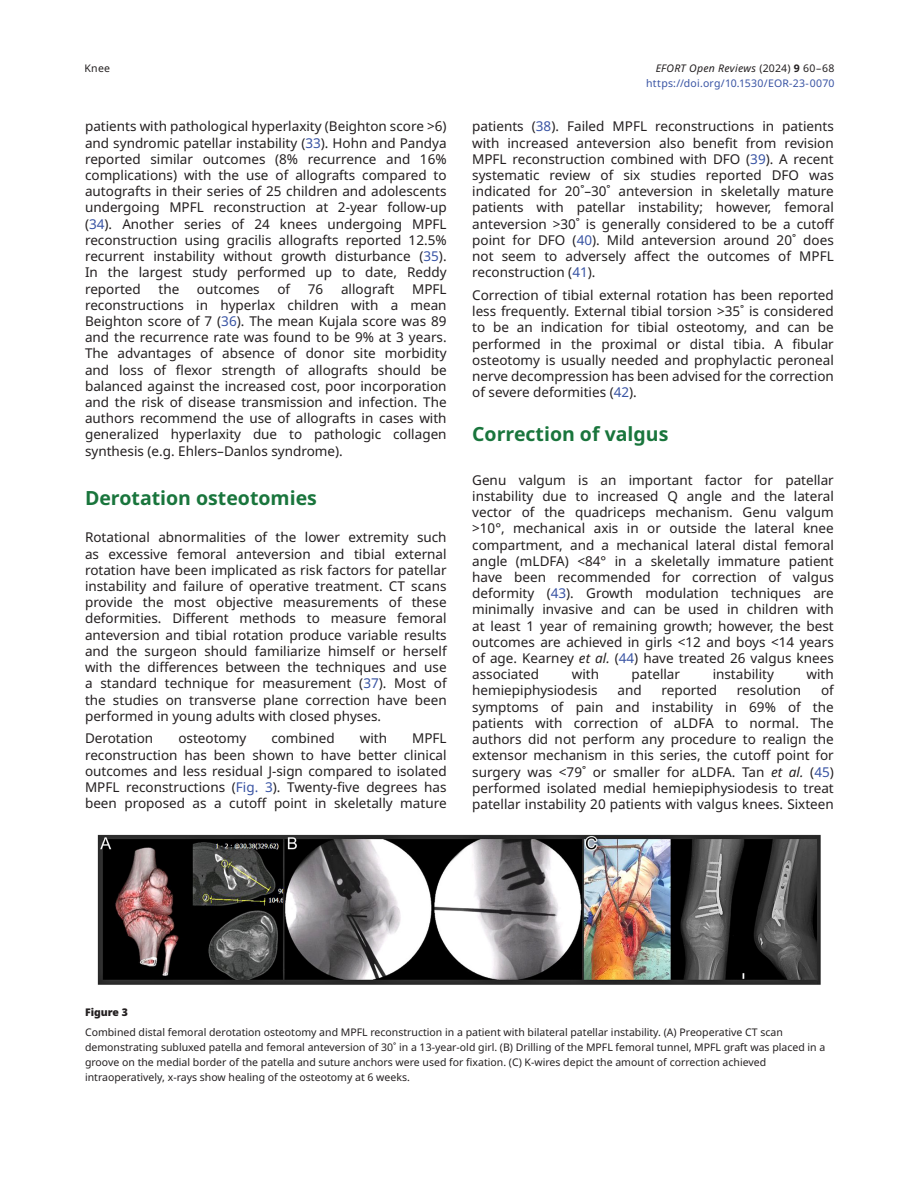
<style>
.page{position:relative;width:919px;height:1187px;background:#fff}
.page>*{position:absolute;margin:0;border:0;box-sizing:border-box;transform-origin:0 0}
.t1{font:700 19.5px "Noto Sans";color:#19753c}
.TXT{font:13.5px/16.2px "Noto Sans";color:#231f20;text-align:justify}
.TXI{font:13.5px/16.2px "Noto Sans";color:#231f20;text-align:justify}
.FC{font:10.5px/15px "Noto Sans";color:#231f20}
.t2{font:10.5px/15px "Noto Sans";letter-spacing:.02em;color:#3853a3;text-align:right}
.FC-2{font:900 10.5px "Noto Sans";color:#231f20}
.s1{color:#3853a3}
.s2{font-style:italic;color:#231f20}
.s3{color:#231f20}
.s4{font-weight:700;color:#231f20}
.s5{font-style:italic}
</style>
<div class="page">
<img style="left:98px;top:834px;width:723px;height:151px">
<p class="FC" style="left:84px;top:61px;width:27px">Knee</p>
<p class="TXT" style="left:85px;top:119px;width:363px">patients with pathological hyperlaxity (Beighton score &gt;6) and syndromic patellar instability (<span class="s1">33</span>). Hohn and Pandya reported similar outcomes (8% recurrence and 16% complications) with the use of allografts compared to autografts in their series of 25 children and adolescents undergoing MPFL reconstruction at 2-year follow-up (<span class="s1">34</span>). Another series of 24 knees undergoing MPFL reconstruction using gracilis allografts reported 12.5% recurrent instability without growth disturbance (<span class="s1">35</span>).<br>In the largest study performed up to date, Reddy reported</p>
<p class="TXT" style="left:158px;top:281px;width:22px">the</p>
<p class="TXT" style="left:197px;top:281px;width:64px">outcomes</p>
<p class="TXT" style="left:277px;top:281px;width:14px">of</p>
<p class="TXT" style="left:308px;top:281px;width:17px">76</p>
<p class="TXT" style="left:341px;top:281px;width:55px">allograft</p>
<p class="TXT" style="left:85px;top:281px;width:363px;text-indent:327px">MPFL reconstructions in hyperlax children with a mean Beighton score of 7 (<span class="s1">36</span>). The mean Kujala score was 89 and the recurrence rate was found to be 9% at 3 years.<br>The advantages of absence of donor site morbidity and loss of flexor strength of allografts should be balanced against the increased cost, poor incorporation and the risk of disease transmission and infection. The authors recommend the use of allografts in cases with generalized hyperlaxity due to pathologic collagen synthesis (e.g. Ehlers–Danlos syndrome).</p>
<h1 class="t1" style="left:85px;top:487px;width:233px">Derotation osteotomies</h1>
<p class="TXT" style="left:85px;top:529px;width:363px">Rotational abnormalities of the lower extremity such as excessive femoral anteversion and tibial external rotation have been implicated as risk factors for patellar instability and failure of operative treatment. CT scans provide the most objective measurements of these deformities. Different methods to measure femoral anteversion and tibial rotation produce variable results and the surgeon should familiarize himself or herself with the differences between the techniques and use a standard technique for measurement (<span class="s1">37</span>). Most of the studies on transverse plane correction have been performed in young adults with closed physes.</p>
<p class="TXI" style="left:85px;top:730px;width:70px">Derotation</p>
<p class="TXI" style="left:178px;top:730px;width:69px">osteotomy</p>
<p class="TXI" style="left:271px;top:730px;width:65px">combined</p>
<p class="TXI" style="left:360px;top:730px;width:29px">with</p>
<p class="TXI" style="left:85px;top:730px;width:363px;text-indent:327px">MPFL reconstruction has been shown to have better clinical outcomes and less residual J-sign compared to isolated MPFL reconstructions (<span class="s1">Fig. 3</span>). Twenty-five degrees has been proposed as a cutoff point in skeletally mature</p>
<p class="t2" style="left:646px;top:61px;width:190px"><span class="s2">EFORT Open Reviews</span> <span class="s3">(2024)</span> <span class="s4">9</span> <span class="s3">60–68 </span>https://doi.org/10.1530/EOR-23-0070</p>
<p class="TXI" style="left:472px;top:119px;width:363px">patients (<span class="s1">38</span>). Failed MPFL reconstructions in patients with increased anteversion also benefit from revision MPFL reconstruction combined with DFO (<span class="s1">39</span>). A recent systematic review of six studies reported DFO was indicated for 20˚–30˚ anteversion in skeletally mature patients with patellar instability; however, femoral anteversion &gt;30˚ is generally considered to be a cutoff point for DFO (<span class="s1">40</span>). Mild anteversion around 20˚ does not seem to adversely affect the outcomes of MPFL reconstruction (<span class="s1">41</span>).</p>
<p class="TXI" style="left:472px;top:287px;width:363px">Correction of tibial external rotation has been reported less frequently. External tibial torsion &gt;35˚ is considered to be an indication for tibial osteotomy, and can be performed in the proximal or distal tibia. A fibular osteotomy is usually needed and prophylactic peroneal nerve decompression has been advised for the correction of severe deformities (<span class="s1">42</span>).</p>
<h1 class="t1" style="left:472px;top:422px;width:198px">Correction of valgus</h1>
<p class="TXT" style="left:472px;top:472px;width:363px">Genu valgum is an important factor for patellar instability due to increased Q angle and the lateral vector of the quadriceps mechanism. Genu valgum &gt;10°, mechanical axis in or outside the lateral knee compartment, and a mechanical lateral distal femoral angle (mLDFA) &lt;84° in a skeletally immature patient have been recommended for correction of valgus deformity (<span class="s1">43</span>). Growth modulation techniques are minimally invasive and can be used in children with at least 1 year of remaining growth; however, the best outcomes are achieved in girls &lt;12 and boys &lt;14 years of age. Kearney <span class="s5">et al.</span> (<span class="s1">44</span>) have treated 26 valgus knees associated</p>
<p class="TXT" style="left:571px;top:666px;width:29px">with</p>
<p class="TXT" style="left:631px;top:666px;width:50px">patellar</p>
<p class="TXT" style="left:712px;top:666px;width:63px">instability</p>
<p class="TXT" style="left:806px;top:666px;width:29px">with</p>
<p class="TXT" style="left:472px;top:682px;width:127px">hemiepiphysiodesis</p>
<p class="TXT" style="left:617px;top:682px;width:26px">and</p>
<p class="TXT" style="left:661px;top:682px;width:57px">reported</p>
<p class="TXT" style="left:737px;top:682px;width:66px">resolution</p>
<p class="TXT" style="left:472px;top:682px;width:363px;text-indent:349px">of symptoms of pain and instability in 69% of the patients with correction of aLDFA to normal. The authors did not perform any procedure to realign the extensor mechanism in this series, the cutoff point for surgery was &lt;79˚ or smaller for aLDFA. Tan <span class="s5">et al.</span> (<span class="s1">45</span>) performed isolated medial hemiepiphysiodesis to treat patellar instability 20 patients with valgus knees. Sixteen</p>
<p class="FC-2" style="left:85px;top:1004px;width:44px">Figure 3</p>
<p class="FC" style="left:85px;top:1024px;width:741px">Combined distal femoral derotation osteotomy and MPFL reconstruction in a patient with bilateral patellar instability. (A) Preoperative CT scan demonstrating subluxed patella and femoral anteversion of 30˚ in a 13-year-old girl. (B) Drilling of the MPFL femoral tunnel, MPFL graft was placed in a groove on the medial border of the patella and suture anchors were used for fixation. (C) K-wires depict the amount of correction achieved intraoperatively, x-rays show healing of the osteotomy at 6 weeks.</p>
</div>
